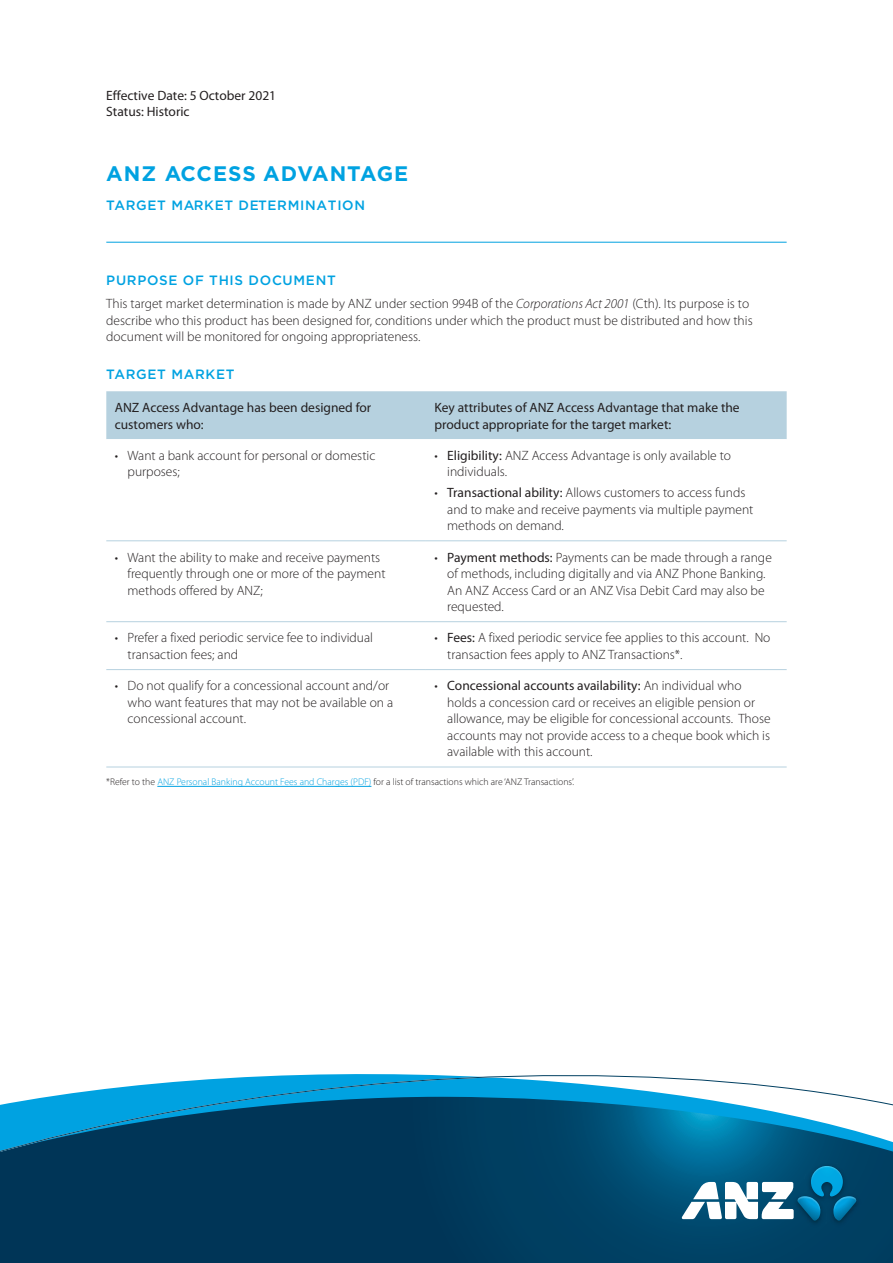
<style>
.page{position:relative;width:893px;height:1263px;background:#fff}
.page>*{position:absolute;margin:0;border:0;box-sizing:border-box;transform-origin:0 0}
.t1{font:700 21px "Gotham";letter-spacing:.05em;color:#00a2e1}
.t2{font:300 13.5px/16.5px "Myriad Pro";color:#231f20}
.t3{font:13.5px/16.5px "Myriad Pro";color:#231f20}
.t4{font:500 13.5px "Gotham";letter-spacing:.05em;color:#00a2e1}
.t5{font:300 9.75px "Myriad Pro";color:#231f20}
.s1{font-style:italic}
.s2{font-weight:400}
.s3{color:#00a2e1}
</style>
<div class="page">
<svg style="left:0;top:1172px;width:893px;height:91px;background:#003a5c"></svg>
<svg style="left:0;top:1074px;width:893px;height:98px"></svg>
<img style="left:786px;top:1157px;width:81px;height:77px">
<svg style="left:682px;top:1166px;width:115px;height:55px"></svg>
<img style="left:797px;top:1166px;width:60px;height:55px">
<hr style="left:157px;top:786px;width:214px;height:1px;background:#00a2e1">
<div style="left:106px;top:391px;width:681px;height:48px;background:#b6d1df"></div>
<svg style="left:106px;top:541px;width:681px;height:226px"></svg>
<hr style="left:106px;top:540px;width:320px;height:1px;background:#b6d1df">
<hr style="left:426px;top:540px;width:361px;height:1px;background:#b6d1df">
<hr style="left:106px;top:621px;width:320px;height:1px;background:#b6d1df">
<hr style="left:426px;top:621px;width:361px;height:1px;background:#b6d1df">
<hr style="left:106px;top:669px;width:320px;height:1px;background:#b6d1df">
<hr style="left:426px;top:669px;width:361px;height:1px;background:#b6d1df">
<hr style="left:106px;top:767px;width:320px;height:1px;background:#b6d1df">
<hr style="left:426px;top:767px;width:361px;height:1px;background:#b6d1df">
<hr style="left:106px;top:242px;width:681px;height:1px;background:#00a2e1">
<p class="t3" style="left:106px;top:87px;width:171px">Effective Date: 5 October 2021<br>Status: Historic</p>
<p class="t1" style="left:106px;top:162px;width:304px">ANZ ACCESS ADVANTAGE</p>
<p class="t4" style="left:106px;top:198px;width:260px">TARGET MARKET DETERMINATION</p>
<h2 class="t4" style="left:106px;top:273px;width:231px">PURPOSE OF THIS DOCUMENT</h2>
<p class="t2" style="left:106px;top:295px;width:648px">This target market determination is made by ANZ under section 994B of the <span class="s1">Corporations Act 2001</span> (Cth). Its purpose is to describe who this product has been designed for, conditions under which the product must be distributed and how this document will be monitored for ongoing appropriateness.</p>
<h2 class="t4" style="left:106px;top:366px;width:130px">TARGET MARKET</h2>
<p class="t3" style="left:115px;top:399px;width:258px">ANZ Access Advantage has been designed for customers who:</p>
<p class="t3" style="left:434px;top:399px;width:307px">Key attributes of ANZ Access Advantage that make the product appropriate for the target market:</p>
<p class="t2" style="left:128px;top:447px;width:249px;text-indent:-13px">• Want a bank account for personal or domestic purposes;</p>
<p class="t2" style="left:447px;top:447px;width:285px;text-indent:-13px">• <span class="s2">Eligibility:</span> ANZ Access Advantage is only available to individuals.</p>
<p class="t2" style="left:447px;top:484px;width:308px;text-indent:-13px">• <span class="s2">Transactional ability:</span> Allows customers to access funds and to make and receive payments via multiple payment methods on demand.</p>
<p class="t2" style="left:128px;top:549px;width:259px;text-indent:-13px">• Want the ability to make and receive payments frequently through one or more of the payment methods offered by ANZ;</p>
<p class="t2" style="left:447px;top:549px;width:326px;text-indent:-13px">• <span class="s2">Payment methods:</span> Payments can be made through a range of methods, including digitally and via ANZ Phone Banking.<br>An ANZ Access Card or an ANZ Visa Debit Card may also be requested.</p>
<p class="t2" style="left:128px;top:630px;width:247px;text-indent:-13px">• Prefer a fixed periodic service fee to individual transaction fees; and</p>
<p class="t2" style="left:447px;top:630px;width:325px;text-indent:-13px">• <span class="s2">Fees:</span> A fixed periodic service fee applies to this account. No transaction fees apply to ANZ Transactions*.</p>
<p class="t2" style="left:128px;top:677px;width:267px;text-indent:-13px">• Do not qualify for a concessional account and/or who want features that may not be available on a concessional account.</p>
<p class="t2" style="left:447px;top:677px;width:325px;text-indent:-13px">• <span class="s2">Concessional accounts availability:</span> An individual who holds a concession card or receives an eligible pension or allowance, may be eligible for concessional accounts. Those accounts may not provide access to a cheque book which is available with this account.</p>
<p class="t5" style="left:106px;top:776px;width:469px">*Refer to the <span class="s3">ANZ Personal Banking Account Fees and Charges (PDF)</span> for a list of transactions which are ‘ANZ Transactions’.</p>
</div>
